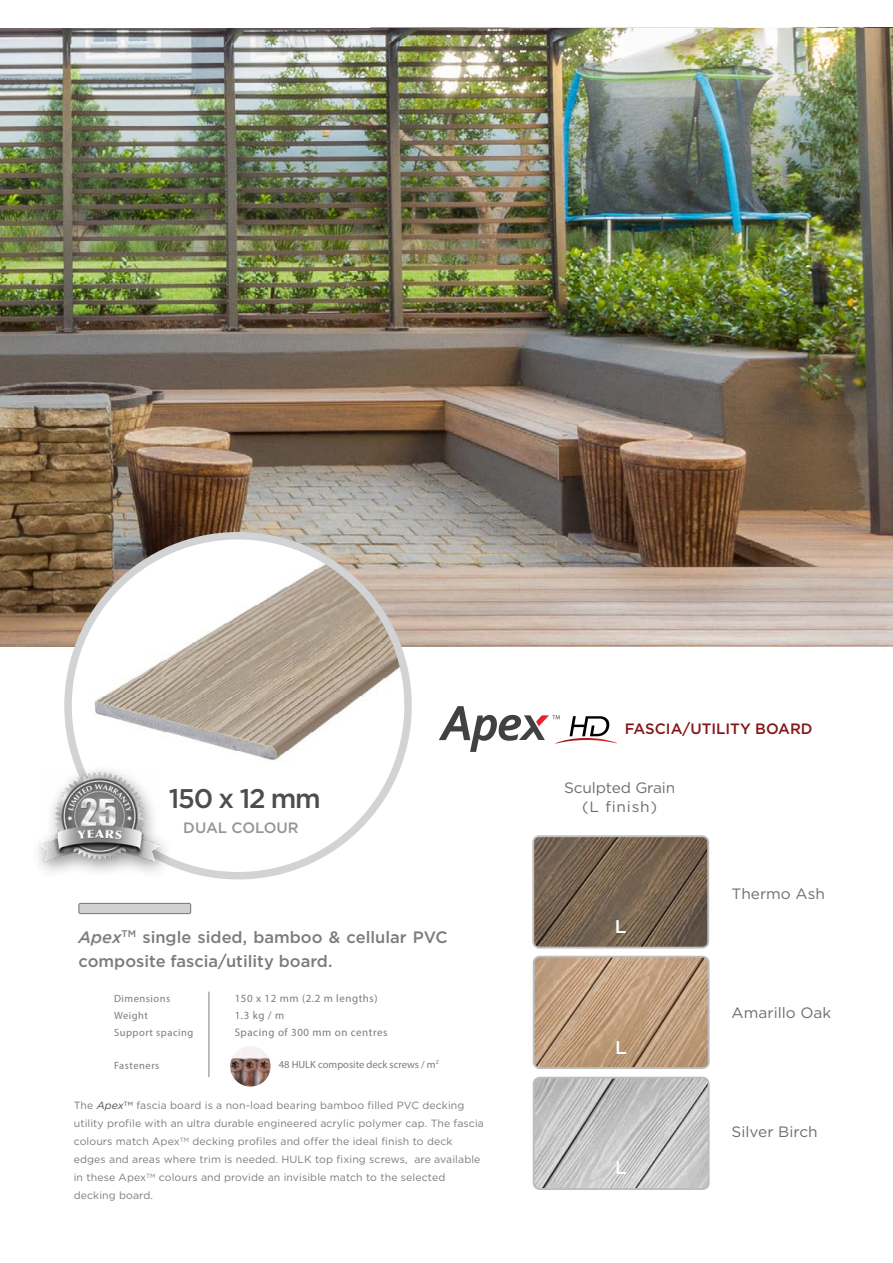
<style>
.page{position:relative;width:893px;height:1263px;background:#fff}
.page>*{position:absolute;margin:0;border:0;box-sizing:border-box;transform-origin:0 0}
.t1{font:500 27px "Gotham";letter-spacing:-.05em;color:#4d4d4a}
.t2{font:500 18.45px "Gotham";color:#fafeff}
.t3{font:500 16.5px/24px "Gotham";color:#7d7b7b}
.t4{font:15px/18.8px "Gotham";color:#6d6e71;text-align:center}
.t5{font:500 15px "Gotham";color:#841618}
.t6{font:500 15px "Gotham";color:#939598}
.t7{font:10.95px "Myriad Pro";letter-spacing:.05em;color:#7d7b7b}
.t8{font:10.5px/18px "Gotham";letter-spacing:.01em;color:#7d7b7b}
.t9{font:10.5px "Myriad Pro";letter-spacing:.05em;color:#7d7b7b}
.t10{font:10.5px "Myriad Pro";color:#7d7b7b}
.s1{font-style:italic}
.s2{font-style:italic;color:#4d4d4a}
</style>
<div class="page">
<img style="left:0;top:29px;width:893px;height:618px">
<img style="left:68px;top:536px;width:340px;height:340px;border-radius:170px">
<div style="left:64px;top:532px;width:348px;height:347px;border:8px solid #d1d3d4;border-radius:50%"></div>
<div style="left:29px;top:763px;width:146px;height:117px;background:#000;opacity:.45"></div>
<img style="left:40px;top:769px;width:120px;height:96px">
<hr style="left:209px;top:992px;width:1px;height:85px;background:#7d7b7b">
<img style="left:536px;top:1080px;width:171px;height:107px">
<div style="left:533px;top:1077px;width:177px;height:113px;border:2px solid #bdbdbd;border-radius:6px"></div>
<img style="left:536px;top:959px;width:171px;height:107px">
<div style="left:533px;top:956px;width:177px;height:113px;border:2px solid #bdbdbd;border-radius:6px"></div>
<img style="left:535px;top:838px;width:173px;height:109px">
<div style="left:532px;top:835px;width:177px;height:113px;border:2px solid #bdbdbd;border-radius:6px"></div>
<img style="left:230px;top:1046px;width:41px;height:40px;border-radius:20px">
<svg style="left:78px;top:903px;width:113px;height:11px"></svg>
<svg style="left:439px;top:706px;width:178px;height:46px"></svg>
<h1 class="t1" style="left:169px;top:783px;width:154px">150 x 12 mm</h1>
<h3 class="t6" style="left:183px;top:819px;width:117px">DUAL COLOUR</h3>
<h3 class="t3" style="left:79px;top:924px;width:371px"><span class="s1">Apex</span><sup>TM</sup> single sided, bamboo &amp; cellular PVC composite fascia/utility board.</h3>
<p class="t9" style="left:114px;top:992px;width:58px">Dimensions</p>
<p class="t9" style="left:114px;top:1026px;width:81px">Support spacing</p>
<p class="t9" style="left:114px;top:1009px;width:36px">Weight</p>
<p class="t7" style="left:235px;top:991px;width:144px">150 x 12 mm (2.2 m lengths)</p>
<p class="t7" style="left:235px;top:1025px;width:154px">Spacing of 300 mm on centres</p>
<p class="t7" style="left:235px;top:1008px;width:51px">1.3 kg / m</p>
<p class="t9" style="left:114px;top:1059px;width:47px">Fasteners</p>
<p class="t10" style="left:279px;top:1058px;width:162px">48 HULK composite deck screws / m<sup>2</sup></p>
<p class="t8" style="left:74px;top:1096px;width:412px">The <span class="s2">Apex</span><sup>TM</sup> fascia board is a non-load bearing bamboo filled PVC decking utility profile with an ultra durable engineered acrylic polymer cap. The fascia colours match Apex<sup>TM</sup> decking profiles and offer the ideal finish to deck edges and areas where trim is needed. HULK top fixing screws, are available in these Apex<sup>TM</sup> colours and provide an invisible match to the selected decking board.</p>
<h3 class="t5" style="left:625px;top:720px;width:189px">FASCIA/UTILITY BOARD</h3>
<h3 class="t4" style="left:564px;top:778px;width:113px">Sculpted Grain (L finish)</h3>
<h2 class="t2" style="left:615px;top:916px;width:13px">L</h2>
<h2 class="t2" style="left:615px;top:1037px;width:13px">L</h2>
<h2 class="t2" style="left:615px;top:1157px;width:13px">L</h2>
<h3 class="t4" style="left:732px;top:884px;width:95px">Thermo Ash</h3>
<h3 class="t4" style="left:732px;top:1003px;width:101px">Amarillo Oak</h3>
<h3 class="t4" style="left:732px;top:1122px;width:88px">Silver Birch</h3>
</div>
